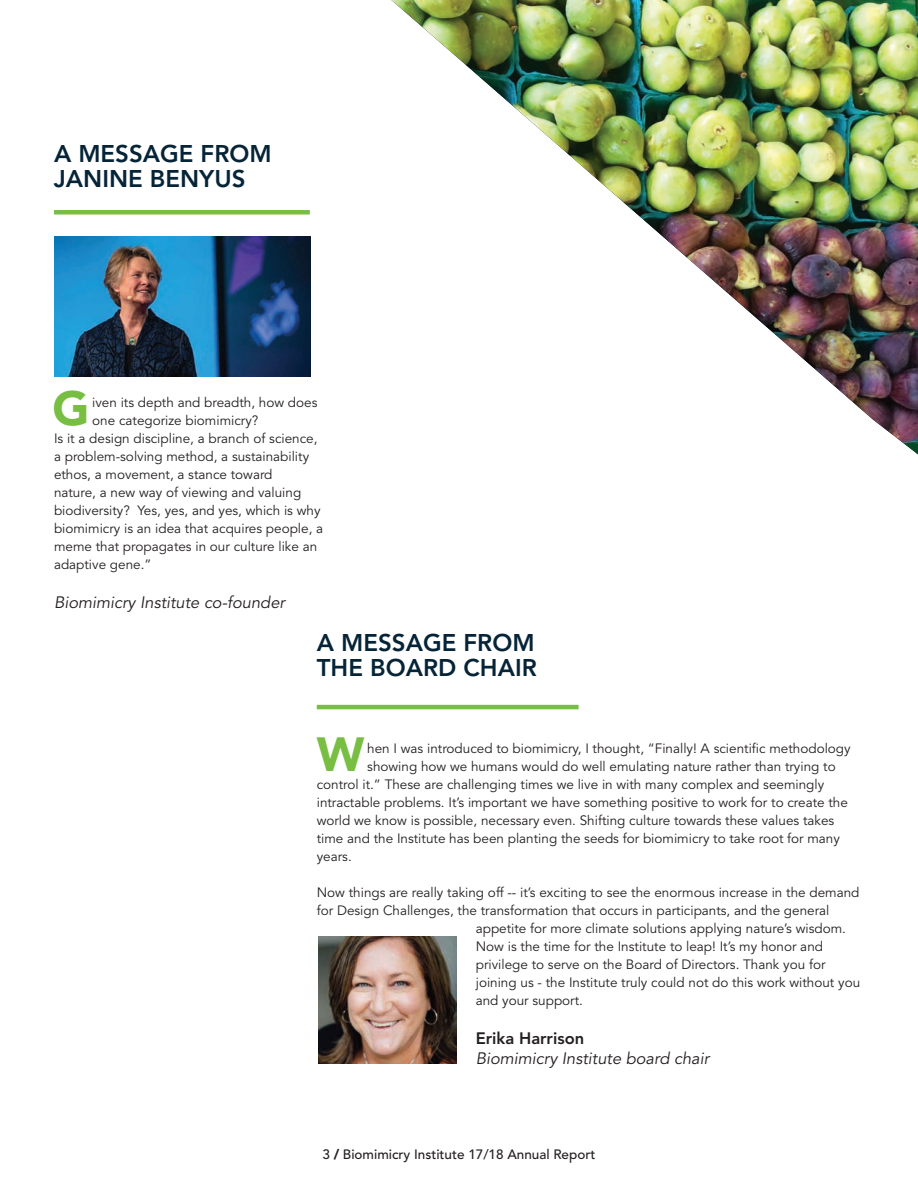
<style>
.page{position:relative;width:918px;height:1188px;background:#fff}
.page>*{position:absolute;margin:0;border:0;box-sizing:border-box;transform-origin:0 0}
.t1{font:900 47.55px "Avenir LT Std";color:#77be42}
.t2{font:800 24px/25.5px "Avenir LT Std";color:#062437}
.t3{font:italic 16.5px "Avenir LT Std";color:#231f20}
.t4{font:800 16.5px "Avenir LT Std";color:#231f20}
.t5{font:13.5px "Avenir LT Std";color:#231f20}
.t6{font:500 13.5px "Avenir LT Std";color:#231f20}
.s1{font-weight:900}
</style>
<div class="page">
<img style="left:391px;top:0;width:527px;height:454px">
<hr style="left:317px;top:705px;width:262px;height:4px;background:#77be42">
<img style="left:318px;top:936px;width:138px;height:128px">
<div style="left:54px;top:210px;width:256px;height:5px;background:#77be42"></div>
<img style="left:54px;top:236px;width:256px;height:141px">
<p class="t2" style="left:54px;top:141px;width:219px">A MESSAGE FROM<br>JANINE BENYUS</p>
<p class="t1" style="left:52px;top:380px;width:39px">G</p>
<p class="t5" style="left:92px;top:394px;width:227px">iven its depth and breadth, how does</p>
<p class="t5" style="left:92px;top:412px;width:168px">one categorize biomimicry?</p>
<p class="t5" style="left:54px;top:430px;width:265px">Is it a design discipline, a branch of science,</p>
<p class="t5" style="left:54px;top:448px;width:257px">a problem-solving method, a sustainability</p>
<p class="t5" style="left:54px;top:466px;width:220px">ethos, a movement, a stance toward</p>
<p class="t5" style="left:54px;top:484px;width:249px">nature, a new way of viewing and valuing</p>
<p class="t5" style="left:54px;top:502px;width:268px">biodiversity? Yes, yes, and yes, which is why</p>
<p class="t5" style="left:54px;top:520px;width:271px">biomimicry is an idea that acquires people, a</p>
<p class="t5" style="left:54px;top:538px;width:265px">meme that propagates in our culture like an</p>
<p class="t5" style="left:54px;top:556px;width:99px">adaptive gene.”</p>
<p class="t3" style="left:54px;top:593px;width:233px">Biomimicry Institute co-founder</p>
<p class="t2" style="left:317px;top:630px;width:221px">A MESSAGE FROM<br>THE BOARD CHAIR</p>
<p class="t1" style="left:317px;top:726px;width:49px">W</p>
<p class="t5" style="left:367px;top:741px;width:485px">hen I was introduced to biomimicry, I thought, “Finally! A scientific methodology</p>
<p class="t5" style="left:367px;top:759px;width:470px">showing how we humans would do well emulating nature rather than trying to</p>
<p class="t5" style="left:317px;top:777px;width:509px">control it.” These are challenging times we live in with many complex and seemingly</p>
<p class="t5" style="left:317px;top:795px;width:533px">intractable problems. It’s important we have something positive to work for to create the</p>
<p class="t5" style="left:317px;top:813px;width:519px">world we know is possible, necessary even. Shifting culture towards these values takes</p>
<p class="t5" style="left:317px;top:831px;width:525px">time and the Institute has been planting the seeds for biomimicry to take root for many</p>
<p class="t5" style="left:317px;top:849px;width:37px">years.</p>
<p class="t5" style="left:317px;top:885px;width:544px">Now things are really taking off -- it’s exciting to see the enormous increase in the demand</p>
<p class="t5" style="left:317px;top:903px;width:514px">for Design Challenges, the transformation that occurs in participants, and the general</p>
<p class="t5" style="left:476px;top:921px;width:372px">appetite for more climate solutions applying nature’s wisdom.</p>
<p class="t5" style="left:476px;top:939px;width:349px">Now is the time for the Institute to leap! It’s my honor and</p>
<p class="t5" style="left:476px;top:957px;width:351px">privilege to serve on the Board of Directors. Thank you for</p>
<p class="t5" style="left:476px;top:975px;width:386px">joining us - the Institute truly could not do this work without you</p>
<p class="t5" style="left:476px;top:993px;width:109px">and your support.</p>
<p class="t4" style="left:476px;top:1029px;width:110px">Erika Harrison</p>
<p class="t3" style="left:476px;top:1049px;width:235px">Biomimicry Institute board chair</p>
<p class="t6" style="left:323px;top:1147px;width:274px">3 <span class="s1">/</span> Biomimicry Institute 17/18 Annual Report</p>
</div>
